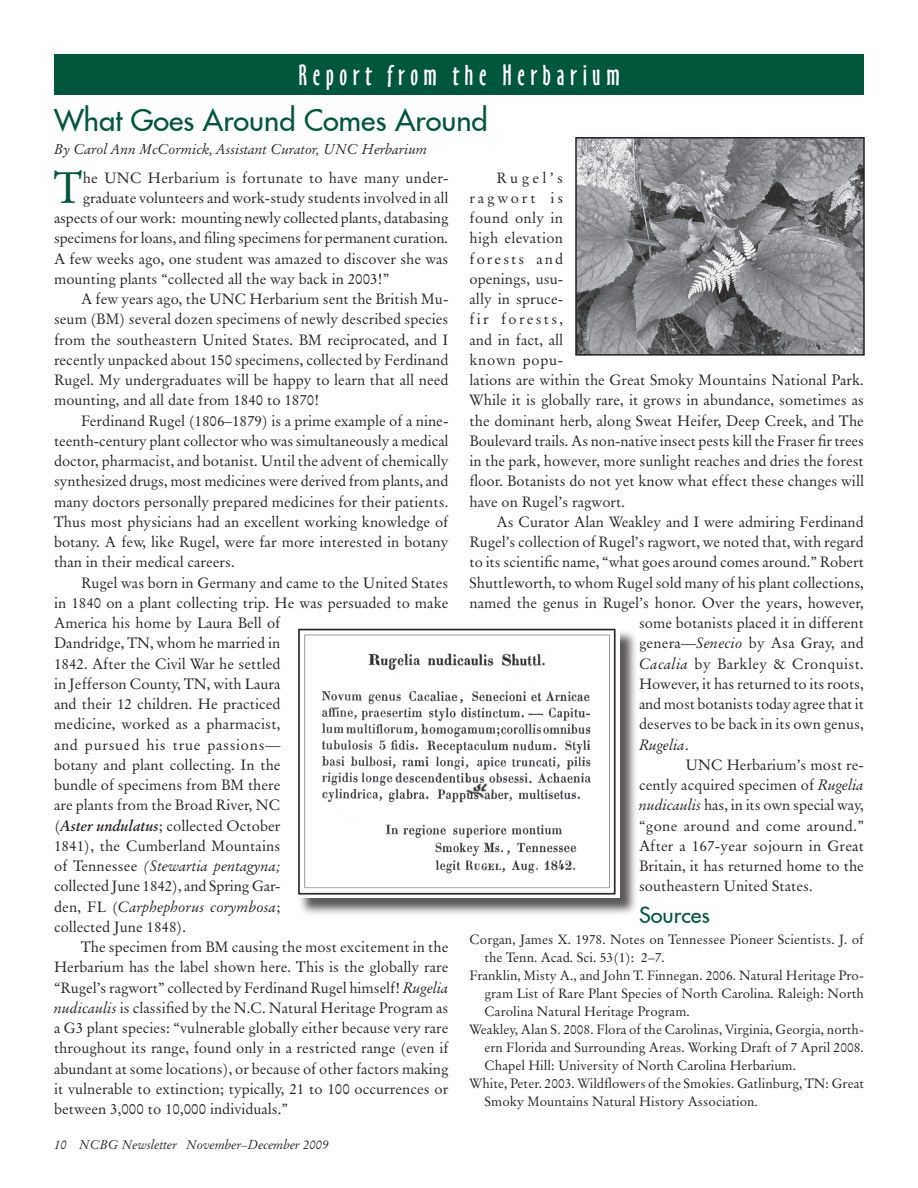
<style>
.page{position:relative;width:918px;height:1188px;background:#fff}
.page>*{position:absolute;margin:0;border:0;box-sizing:border-box;transform-origin:0 0}
.BT{font:44.1px "Original Garamond BT";color:#00573c}
.head_1{font:30px "Fusi Normal";color:#00573c}
.t1{font:27px "Oz Handicraft BT";letter-spacing:.21em;color:#fff}
.head_2{font:22.5px "Fusi Normal";color:#00573c}
.BT-2{font:15px/20.2px "Original Garamond BT";color:#231f20;text-align:justify}
.BT-3{font:15px "Original Garamond BT";letter-spacing:.025em;color:#231f20}
.BT-4{font:italic 15px "Original Garamond BT";color:#231f20}
.byline{font:italic 14.25px "Original Garamond BT";color:#231f20}
.BT-5{font:13.5px/18px "Original Garamond BT";color:#231f20}
.t2{font:italic 12.75px "Original Garamond BT";color:#231f20}
.s1{font-style:italic}
.s2{font-style:normal}
.s3{font-weight:700;font-style:italic}
</style>
<div class="page">
<div style="left:54px;top:54px;width:810px;height:40px;background:#00573c"></div>
<div style="left:297px;top:628px;width:343px;height:289px;background:#231f20;opacity:.75"></div>
<img style="left:297px;top:628px;width:322px;height:269px">
<img style="left:578px;top:140px;width:284px;height:213px">
<div style="left:575px;top:137px;width:290px;height:219px;border:2px solid #231f20"></div>
<p class="t1" style="left:298px;top:60px;width:323px">Report from the Herbarium</p>
<p class="head_1" style="left:54px;top:101px;width:435px">What Goes Around Comes Around</p>
<p class="byline" style="left:54px;top:140px;width:375px">By Carol Ann McCormick, Assistant Curator, UNC Herbarium</p>
<p class="BT" style="left:54px;top:161px;width:30px">T</p>
<p class="BT-2" style="left:83px;top:167px;width:366px">he UNC Herbarium is fortunate to have many under-</p>
<p class="BT-2" style="left:470px;top:167px;width:396px;text-align:left;text-indent:27px">Rugel’s<br>ragwort is<br>found only in<br>high elevation<br>forests and<br>openings, usu-<br>ally in spruce-<br>fir forests,<br>and in fact, all<br>known popu-<br>lations are within the Great Smoky Mountains National Park.<br>While it is globally rare, it grows in abundance, sometimes as the dominant herb, along Sweat Heifer, Deep Creek, and The<br>Boulevard trails. As non-native insect pests kill the Fraser fir trees in the park, however, more sunlight reaches and dries the forest floor. Botanists do not yet know what effect these changes will have on Rugel’s ragwort.</p>
<p class="BT-2" style="left:496px;top:512px;width:369px">As Curator Alan Weakley and I were admiring Ferdinand</p>
<p class="BT-2" style="left:470px;top:532px;width:396px">Rugel’s collection of Rugel’s ragwort, we noted that, with regard</p>
<p class="BT-2" style="left:470px;top:552px;width:396px">to its scientific name, “what goes around comes around.” Robert</p>
<p class="BT-2" style="left:470px;top:572px;width:396px">Shuttleworth, to whom Rugel sold many of his plant collections,</p>
<p class="BT-2" style="left:470px;top:593px;width:396px">named the genus in Rugel’s honor. Over the years, however,</p>
<p class="BT-2" style="left:639px;top:613px;width:226px">some botanists placed it in different</p>
<p class="BT-2" style="left:639px;top:633px;width:226px">genera—<span class="s1">Senecio</span> by Asa Gray, and</p>
<p class="BT-3" style="left:639px;top:654px;width:227px"><span class="s1">Cacalia</span> by Barkley &amp; Cronquist.</p>
<p class="BT-2" style="left:639px;top:674px;width:226px">However, it has returned to its roots,</p>
<p class="BT-2" style="left:639px;top:694px;width:227px">and most botanists today agree that it</p>
<p class="BT-2" style="left:639px;top:714px;width:226px">deserves to be back in its own genus,</p>
<p class="BT-4" style="left:639px;top:735px;width:51px">Rugelia<span class="s2">.</span></p>
<p class="BT-2" style="left:639px;top:755px;width:227px;text-indent:46px">UNC Herbarium’s most re&shy;cently acquired specimen of <span class="s1">Rugelia nudicaulis</span> has, in its own special way, “gone around and come around.” After a 167-year sojourn in Great Britain, it has returned home to the southeastern United States.</p>
<p class="head_2" style="left:639px;top:900px;width:73px">Sources</p>
<p class="BT-5" style="left:484px;top:930px;width:381px;text-indent:-15px">Corgan, James X. 1978. Notes on Tennessee Pioneer Scientists. J. of the Tenn. Acad. Sci. 53(1): 2–7.</p>
<p class="BT-5" style="left:484px;top:966px;width:381px;text-align:justify;text-indent:-15px">Franklin, Misty A., and John T. Finnegan. 2006. Natural Heritage Pro&shy;gram List of Rare Plant Species of North Carolina. Raleigh: North Carolina Natural Heritage Program.</p>
<p class="BT-5" style="left:484px;top:1020px;width:381px;text-align:justify;text-indent:-15px">Weakley, Alan S. 2008. Flora of the Carolinas, Virginia, Georgia, north&shy;ern Florida and Surrounding Areas. Working Draft of 7 April 2008.<br>Chapel Hill: University of North Carolina Herbarium.</p>
<p class="BT-5" style="left:484px;top:1074px;width:381px;text-indent:-15px">White, Peter. 2003. Wildflowers of the Smokies. Gatlinburg, TN: Great<br>Smoky Mountains Natural History Association.</p>
<p class="BT-2" style="left:83px;top:188px;width:367px">graduate volunteers and work-study students involved in all</p>
<p class="BT-2" style="left:54px;top:208px;width:396px">aspects of our work: mounting newly collected plants, databasing</p>
<p class="BT-2" style="left:54px;top:228px;width:396px">specimens for loans, and filing specimens for permanent curation.</p>
<p class="BT-2" style="left:54px;top:248px;width:396px">A few weeks ago, one student was amazed to discover she was</p>
<p class="BT-2" style="left:54px;top:269px;width:337px">mounting plants “collected all the way back in 2003!”</p>
<p class="BT-2" style="left:54px;top:289px;width:396px;text-indent:27px">A few years ago, the UNC Herbarium sent the British Mu&shy;seum (BM) several dozen specimens of newly described species from the southeastern United States. BM reciprocated, and I recently unpacked about 150 specimens, collected by Ferdinand Rugel. My undergraduates will be happy to learn that all need mounting, and all date from 1840 to 1870!</p>
<p class="BT-2" style="left:54px;top:410px;width:396px;text-indent:27px">Ferdinand Rugel (1806–1879) is a prime example of a nine&shy;teenth-century plant collector who was simultaneously a medical doctor, pharmacist, and botanist. Until the advent of chemically synthesized drugs, most medicines were derived from plants, and many doctors personally prepared medicines for their patients.<br>Thus most physicians had an excellent working knowledge of botany. A few, like Rugel, were far more interested in botany than in their medical careers.</p>
<p class="BT-2" style="left:54px;top:572px;width:396px;text-align:left;text-indent:27px">Rugel was born in Germany and came to the United States in 1840 on a plant collecting trip. He was persuaded to make America his home by Laura Bell of<br>Dandridge, TN, whom he married in<br>1842. After the Civil War he settled<br>in Jefferson County, TN, with Laura<br>and their 12 children. He practiced<br>medicine, worked as a pharmacist,<br>and pursued his true passions—<br>botany and plant collecting. In the<br>bundle of specimens from BM there<br>are plants from the Broad River, NC<br>(<span class="s3">Aster undulatus</span>; collected October<br>1841), the Cumberland Mountains<br>of Tennessee <span class="s1">(Stewartia pentagyna;<br></span>collected June 1842), and Spring Gar-<br>den, FL (<span class="s1">Carphephorus corymbosa</span>;<br>collected June 1848).</p>
<p class="BT-2" style="left:54px;top:937px;width:396px;text-indent:27px">The specimen from BM causing the most excitement in the Herbarium has the label shown here. This is the globally rare “Rugel’s ragwort” collected by Ferdinand Rugel himself! <span class="s1">Rugelia nudicaulis</span> is classified by the N.C. Natural Heritage Program as a G3 plant species: “vulnerable globally either because very rare throughout its range, found only in a restricted range (even if abundant at some locations), or because of other factors making it vulnerable to extinction; typically, 21 to 100 occurrences or between 3,000 to 10,000 individuals.”</p>
<p class="t2" style="left:54px;top:1136px;width:276px">10 NCBG Newsletter November–December 2009</p>
</div>
